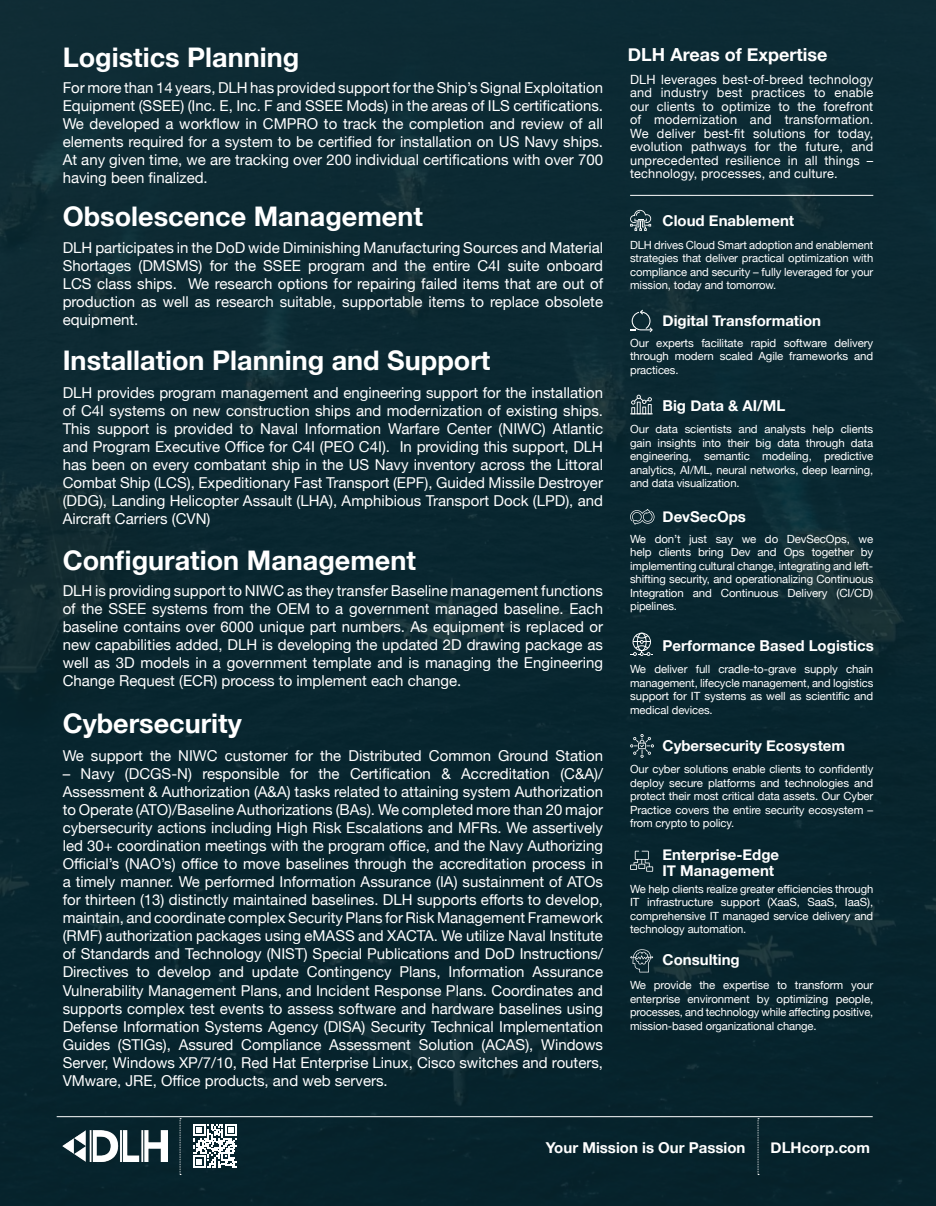
<style>
.page{position:relative;width:936px;height:1206px;background:#fff}
.page>*{position:absolute;margin:0;border:0;box-sizing:border-box;transform-origin:0 0}
.t1{font:700 27px "Helvetica Neue";color:#fff}
.t2{font:700 18px "Helvetica Neue";color:#fff}
.t3{font:15px/18px "Helvetica Neue";color:#fff;text-align:justify}
.t4{font:700 15px/16.5px "Helvetica Neue";color:#fff}
._8_Content_black_Source_Sans_Pro{font:12.75px/13.5px "Helvetica Neue";letter-spacing:.015em;color:#fff;text-align:justify}
.t5{font:11.25px/13.5px "Helvetica Neue";letter-spacing:-.01em;color:#fff;text-align:justify}
</style>
<div class="page">
<div style="left:0;top:0;width:935px;height:1205px;background:#08252b"></div>
<svg style="left:630px;top:210px;width:21px;height:21px"></svg>
<svg style="left:630px;top:309px;width:22px;height:23px"></svg>
<svg style="left:630px;top:850px;width:23px;height:21px"></svg>
<svg style="left:630px;top:734px;width:23px;height:23px"></svg>
<svg style="left:630px;top:632px;width:23px;height:24px"></svg>
<svg style="left:630px;top:394px;width:22px;height:20px"></svg>
<svg style="left:630px;top:509px;width:24px;height:15px"></svg>
<svg style="left:630px;top:949px;width:23px;height:23px"></svg>
<hr style="left:630px;top:195px;width:243px;height:1px;background:#fff">
<hr style="left:57px;top:1116px;width:815px;height:1px;background:#fff">
<svg style="left:757px;top:1118px;width:1px;height:56px"></svg>
<svg style="left:193px;top:1124px;width:44px;height:43px"></svg>
<img style="left:63px;top:1130px;width:104px;height:30px">
<svg style="left:180px;top:1118px;width:1px;height:56px"></svg>
<p class="t1" style="left:63px;top:36px;width:238px">Logistics Planning</p>
<p class="t3" style="left:63px;top:80px;width:542px">For more than 14 years, DLH has provided support for the Ship’s Signal Exploitation Equipment (SSEE) (Inc. E, Inc. F and SSEE Mods) in the areas of ILS certifications.<br>We developed a workflow in CMPRO to track the completion and review of all elements required for a system to be certified for installation on US Navy ships.<br>At any given time, we are tracking over 200 individual certifications with over 700 having been finalized.</p>
<p class="t1" style="left:63px;top:195px;width:361px">Obsolescence Management</p>
<p class="t3" style="left:63px;top:239px;width:542px">DLH participates in the DoD wide Diminishing Manufacturing Sources and Material Shortages (DMSMS) for the SSEE program and the entire C4I suite onboard LCS class ships. We research options for repairing failed items that are out of production as well as research suitable, supportable items to replace obsolete equipment.</p>
<p class="t1" style="left:63px;top:339px;width:429px">Installation Planning and Support</p>
<p class="t3" style="left:63px;top:385px;width:542px">DLH provides program management and engineering support for the installation of C4I systems on new construction ships and modernization of existing ships.<br>This support is provided to Naval Information Warfare Center (NIWC) Atlantic and Program Executive Office for C4I (PEO C4I). In providing this support, DLH has been on every combatant ship in the US Navy inventory across the Littoral Combat Ship (LCS), Expeditionary Fast Transport (EPF), Guided Missile Destroyer (DDG), Landing Helicopter Assault (LHA), Amphibious Transport Dock (LPD), and Aircraft Carriers (CVN)</p>
<p class="t1" style="left:63px;top:539px;width:354px">Configuration Management</p>
<p class="t3" style="left:63px;top:583px;width:542px">DLH is providing support to NIWC as they transfer Baseline management functions of the SSEE systems from the OEM to a government managed baseline. Each baseline contains over 6000 unique part numbers. As equipment is replaced or new capabilities added, DLH is developing the updated 2D drawing package as well as 3D models in a government template and is managing the Engineering Change Request (ECR) process to implement each change.</p>
<p class="t1" style="left:63px;top:702px;width:181px">Cybersecurity</p>
<p class="t3" style="left:63px;top:747px;width:542px">We support the NIWC customer for the Distributed Common Ground Station</p>
<p class="t3" style="left:63px;top:765px;width:542px">– Navy (DCGS-N) responsible for the Certification &amp; Accreditation (C&amp;A)/ Assessment &amp; Authorization (A&amp;A) tasks related to attaining system Authorization to Operate (ATO)/Baseline Authorizations (BAs). We completed more than 20 major cybersecurity actions including High Risk Escalations and MFRs. We assertively led 30+ coordination meetings with the program office, and the Navy Authorizing Official’s (NAO’s) office to move baselines through the accreditation process in a timely manner. We performed Information Assurance (IA) sustainment of ATOs for thirteen (13) distinctly maintained baselines. DLH supports efforts to develop, maintain, and coordinate complex Security Plans for Risk Management Framework (RMF) authorization packages using eMASS and XACTA. We utilize Naval Institute of Standards and Technology (NIST) Special Publications and DoD Instructions/ Directives to develop and update Contingency Plans, Information Assurance Vulnerability Management Plans, and Incident Response Plans. Coordinates and supports complex test events to assess software and hardware baselines using Defense Information Systems Agency (DISA) Security Technical Implementation Guides (STIGs), Assured Compliance Assessment Solution (ACAS), Windows Server, Windows XP/7/10, Red Hat Enterprise Linux, Cisco switches and routers, VMware, JRE, Office products, and web servers.</p>
<p class="t2" style="left:627px;top:41px;width:201px">DLH Areas of Expertise</p>
<p class="_8_Content_black_Source_Sans_Pro" style="left:630px;top:73px;width:245px">DLH leverages best-of-breed technology and industry best practices to enable our clients to optimize to the forefront of modernization and transformation.<br>We deliver best-fit solutions for today, evolution pathways for the future, and unprecedented resilience in all things – technology, processes, and culture.</p>
<p class="t4" style="left:662px;top:213px;width:133px">Cloud Enablement</p>
<p class="t5" style="left:630px;top:238px;width:245px">DLH drives Cloud Smart adoption and enablement strategies that deliver practical optimization with compliance and security – fully leveraged for your mission, today and tomorrow.</p>
<p class="t4" style="left:662px;top:312px;width:160px">Digital Transformation</p>
<p class="t5" style="left:630px;top:336px;width:244px">Our experts facilitate rapid software delivery through modern scaled Agile frameworks and practices.</p>
<p class="t4" style="left:662px;top:398px;width:124px">Big Data &amp; AI/ML</p>
<p class="t5" style="left:630px;top:423px;width:245px">Our data scientists and analysts help clients gain insights into their big data through data engineering, semantic modeling, predictive analytics, AI/ML, neural networks, deep learning, and data visualization.</p>
<p class="t4" style="left:662px;top:509px;width:85px">DevSecOps</p>
<p class="t5" style="left:630px;top:532px;width:245px">We don’t just say we do DevSecOps, we help clients bring Dev and Ops together by implementing cultural change, integrating and left&shy;shifting security, and operationalizing Continuous Integration and Continuous Delivery (CI/CD) pipelines.</p>
<p class="t4" style="left:662px;top:638px;width:213px">Performance Based Logistics</p>
<p class="t5" style="left:630px;top:663px;width:245px">We deliver full cradle-to-grave supply chain management, lifecycle management, and logistics support for IT systems as well as scientific and medical devices.</p>
<p class="t4" style="left:662px;top:737px;width:184px">Cybersecurity Ecosystem</p>
<p class="t5" style="left:630px;top:762px;width:245px">Our cyber solutions enable clients to confidently deploy secure platforms and technologies and protect their most critical data assets. Our Cyber Practice covers the entire security ecosystem – from crypto to policy.</p>
<p class="t4" style="left:662px;top:846px;width:118px">Enterprise-Edge<br>IT Management</p>
<p class="t5" style="left:630px;top:882px;width:244px">We help clients realize greater efficiencies through IT infrastructure support (XaaS, SaaS, IaaS), comprehensive IT managed service delivery and technology automation.</p>
<p class="t4" style="left:662px;top:952px;width:79px">Consulting</p>
<p class="t5" style="left:630px;top:978px;width:245px">We provide the expertise to transform your enterprise environment by optimizing people, processes, and technology while affecting positive, mission-based organizational change.</p>
<p class="t4" style="left:546px;top:1139px;width:201px">Your Mission is Our Passion</p>
<p class="t4" style="left:770px;top:1139px;width:101px">DLHcorp.com</p>
</div>
